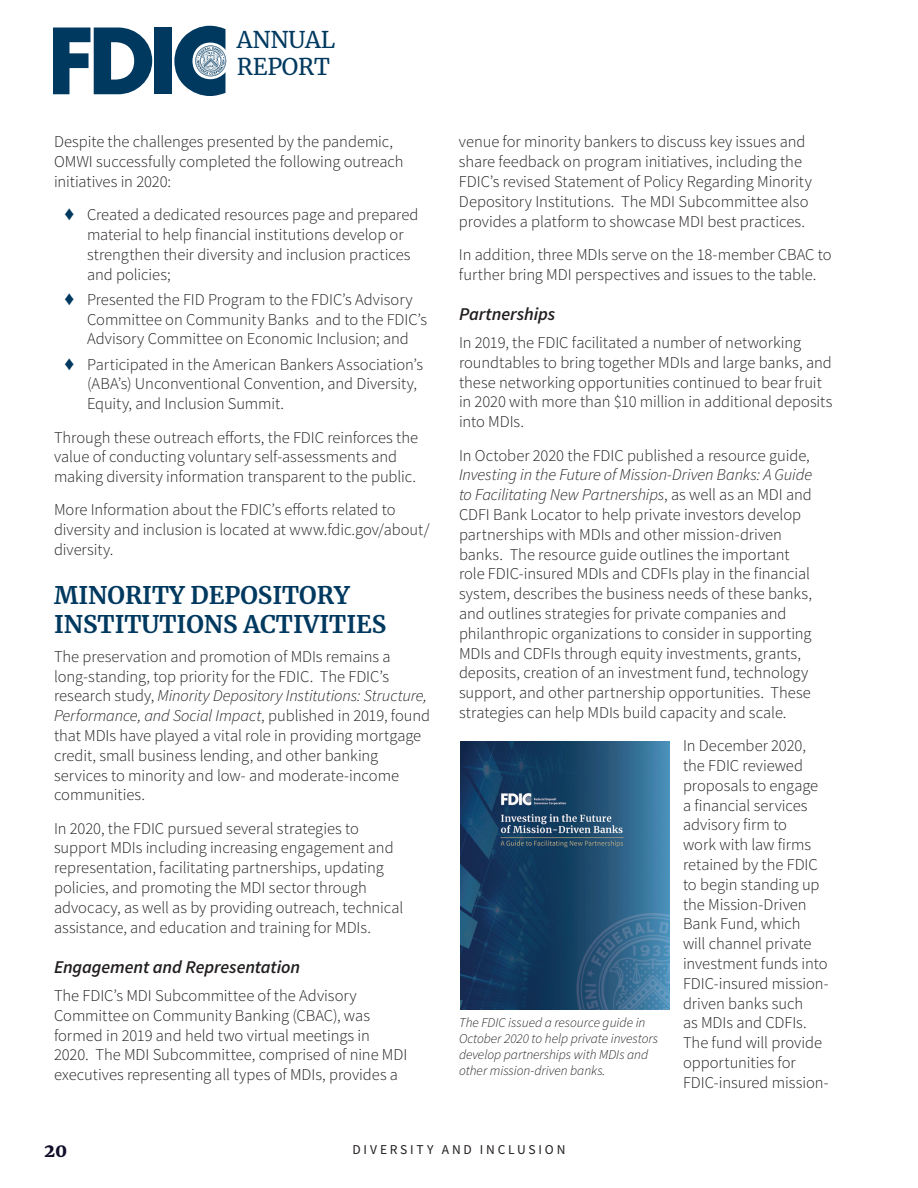
<style>
.page{position:relative;width:918px;height:1188px;background:#fff}
.page>*{position:absolute;margin:0;border:0;box-sizing:border-box;transform-origin:0 0}
.t1{font:700 24px/28.8px "Merriweather";color:#00395f}
.t2{font:22.8px/27.2px "Merriweather";letter-spacing:-.01em;color:#00395f}
.t3{font:900 18.3px "Merriweather";color:#100e2b}
.t4{font:italic 600 18px "Source Sans Pro";letter-spacing:-.005em;color:#231f20}
.t5{font:300 16.5px/19.8px "Source Sans Pro";letter-spacing:-.005em;color:#231f20}
.t6{font:italic 300 13.5px/16.2px "Source Sans Pro";color:#231f20}
.t7{font:13.5px "Source Sans Pro";letter-spacing:.21em;color:#231f20}
.s1{color:#00395f}
.s2{font-style:italic}
</style>
<div class="page">
<svg style="left:53px;top:28px;width:99px;height:66px"></svg>
<div style="left:155px;top:28px;width:17px;height:66px;background:#00395f"></div>
<svg style="left:174px;top:26px;width:52px;height:70px"></svg>
<img style="left:460px;top:741px;width:210px;height:268px">
<h2 class="t2" style="left:237px;top:25px;width:100px">ANNUAL<br>REPORT</h2>
<p class="t5" style="left:54px;top:132px;width:351px">Despite the challenges presented by the pandemic,<br>OMWI successfully completed the following outreach initiatives in 2020:</p>
<p class="t5" style="left:87px;top:205px;width:333px;text-indent:-23px"><span class="s1">♦</span> Created a dedicated resources page and prepared material to help financial institutions develop or strengthen their diversity and inclusion practices and policies;</p>
<p class="t5" style="left:87px;top:290px;width:342px;text-indent:-23px"><span class="s1">♦</span> Presented the FID Program to the FDIC’s Advisory<br>Committee on Community Banks and to the FDIC’s<br>Advisory Committee on Economic Inclusion; and</p>
<p class="t5" style="left:87px;top:354px;width:338px;text-indent:-23px"><span class="s1">♦</span> Participated in the American Bankers Association’s (ABA’s) Unconventional Convention, and Diversity,<br>Equity, and Inclusion Summit.</p>
<p class="t5" style="left:54px;top:427px;width:366px">Through these outreach eforts, the FDIC reinforces the value of conducting voluntary self-assessments and making diversity information transparent to the public.</p>
<p class="t5" style="left:54px;top:500px;width:377px">More Information about the FDIC’s eforts related to diversity and inclusion is located at www.fdic.gov/about/ diversity.</p>
<h3 class="t1" style="left:54px;top:580px;width:334px">MINORITY DEPOSITORY<br>INSTITUTIONS ACTIVITIES</h3>
<p class="t5" style="left:54px;top:646px;width:378px">The preservation and promotion of MDIs remains a long-standing, top priority for the FDIC. The FDIC’s research study, <span class="s2">Minority Depository Institutions: Structure, Performance, and Social Impact</span>, published in 2019, found that MDIs have played a vital role in providing mortgage credit, small business lending, and other banking services to minority and low- and moderate-income communities.</p>
<p class="t5" style="left:54px;top:818px;width:351px">In 2020, the FDIC pursued several strategies to support MDIs including increasing engagement and representation, facilitating partnerships, updating policies, and promoting the MDI sector through advocacy, as well as by providing outreach, technical assistance, and education and training for MDIs.</p>
<h4 class="t4" style="left:54px;top:955px;width:248px">Engagement and Representation</h4>
<p class="t5" style="left:54px;top:986px;width:355px">The FDIC’s MDI Subcommittee of the Advisory Committee on Community Banking (CBAC), was formed in 2019 and held two virtual meetings in 2020. The MDI Subcommittee, comprised of nine MDI executives representing all types of MDIs, provides a</p>
<p class="t5" style="left:459px;top:132px;width:354px">venue for minority bankers to discuss key issues and share feedback on program initiatives, including the FDIC’s revised Statement of Policy Regarding Minority Depository Institutions. The MDI Subcommittee also provides a platform to showcase MDI best practices.</p>
<p class="t5" style="left:459px;top:245px;width:374px">In addition, three MDIs serve on the 18-member CBAC to further bring MDI perspectives and issues to the table.</p>
<h4 class="t4" style="left:459px;top:302px;width:98px">Partnerships</h4>
<p class="t5" style="left:459px;top:333px;width:375px">In 2019, the FDIC facilitated a number of networking roundtables to bring together MDIs and large banks, and these networking opportunities continued to bear fruit in 2020 with more than $10 million in additional deposits into MDIs.</p>
<p class="t5" style="left:459px;top:445px;width:355px">In October 2020 the FDIC published a resource guide, <span class="s2">Investing in the Future of Mission-Driven Banks: A Guide to Facilitating New Partnerships</span>, as well as an MDI and CDFI Bank Locator to help private investors develop partnerships with MDIs and other mission-driven banks. The resource guide outlines the important role FDIC-insured MDIs and CDFIs play in the financial system, describes the business needs of these banks, and outlines strategies for private companies and philanthropic organizations to consider in supporting MDIs and CDFIs through equity investments, grants, deposits, creation of an investment fund, technology support, and other partnership opportunities. These strategies can help MDIs build capacity and scale.</p>
<p class="t5" style="left:683px;top:736px;width:147px">In December 2020, the FDIC reviewed proposals to engage a financial services advisory firm to<br>work with law firms retained by the FDIC to begin standing up the Mission-Driven<br>Bank Fund, which<br>will channel private investment funds into<br>FDIC-insured mission&shy;driven banks such<br>as MDIs and CDFIs.<br>The fund will provide opportunities for<br>FDIC-insured mission-</p>
<p class="t6" style="left:459px;top:1014px;width:200px">The FDIC issued a resource guide in October 2020 to help private investors develop partnerships with MDIs and other mission-driven banks.</p>
<p class="t3" style="left:44px;top:1138px;width:25px">20</p>
<p class="t7" style="left:352px;top:1140px;width:215px">DIVERSITY AND INCLUSION</p>
</div>
